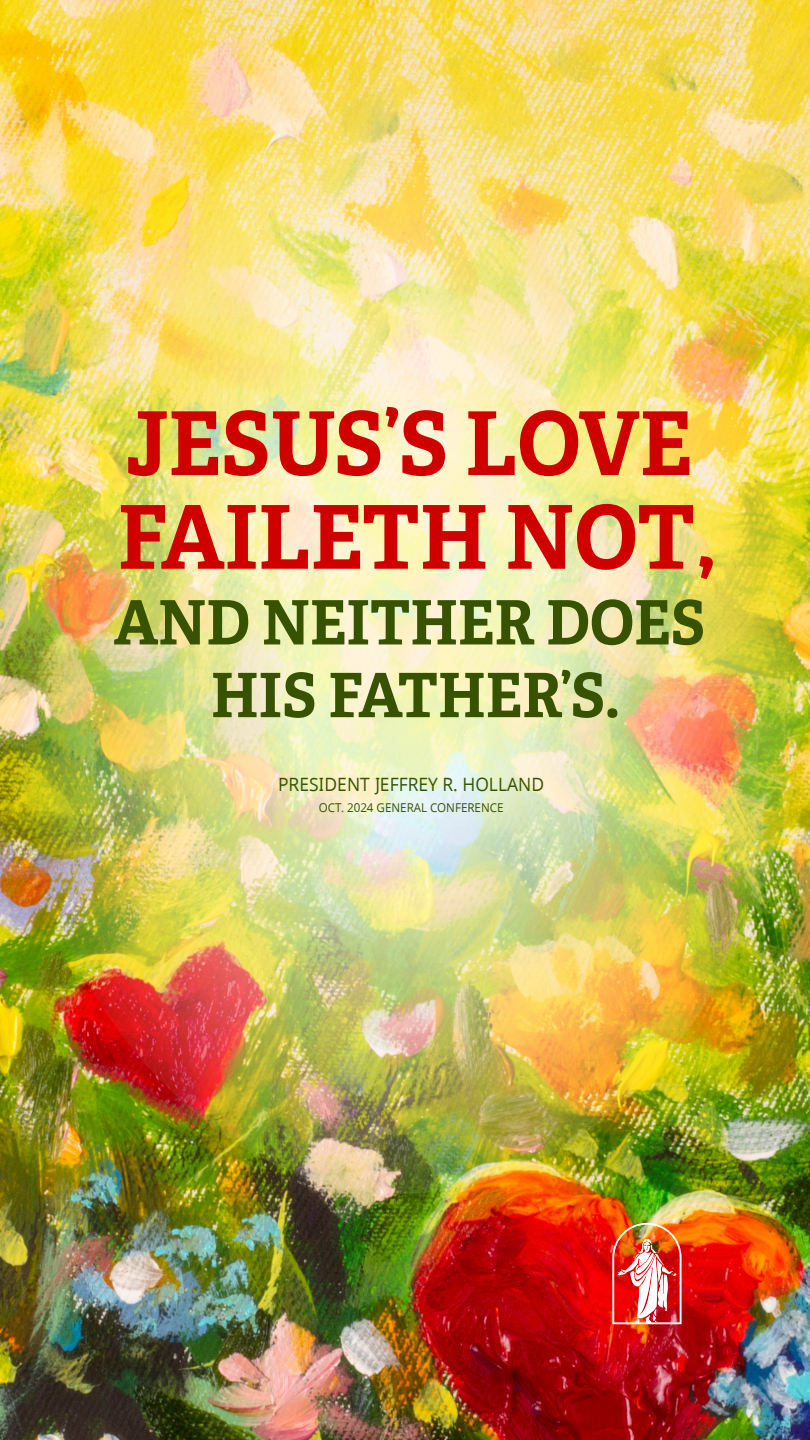
<style>
.page{position:relative;width:810px;height:1440px;background:#fff}
.page>*{position:absolute;margin:0;border:0;box-sizing:border-box;transform-origin:0 0}
.artcl13_p1_figure_image_aside_quote_firs{font:700 87.97px/93.8px "Helam Slablds Lat";color:#ce0100;scale:.95 1}
.artcl13_p1_figure_image_aside_quote_firs-2{font:700 61.2px/72.8px "Helam Slablds Lat";color:#375201;text-align:center;scale:.95 1}
.artcl13_p1_figure_image_aside_quote_cita{font:18.38px "Dots Solidlds Lat";color:#375201;scale:.95 1}
.artcl13_p1_figure_image_aside_quote_cita-2{font:12.15px "Dots Solidlds Lat";color:#375201;scale:.95 1}
</style>
<div class="page">
<img style="left:0;top:1194px;width:810px;height:246px">
<img style="left:612px;top:1223px;width:69px;height:101px">
<img style="left:0;top:0;width:810px;height:1194px">
<p class="artcl13_p1_figure_image_aside_quote_firs" style="left:118px;top:395px;width:631px">JESUS’S LOVE<br>FAILETH NOT,</p>
<p class="artcl13_p1_figure_image_aside_quote_firs-2" style="left:114px;top:585px;width:624px">AND NEITHER DOES<br>HIS FATHER’S.</p>
<p class="artcl13_p1_figure_image_aside_quote_cita" style="left:278px;top:771px;width:282px">PRESIDENT JEFFREY R. HOLLAND</p>
<p class="artcl13_p1_figure_image_aside_quote_cita-2" style="left:319px;top:798px;width:196px">OCT. 2024 GENERAL CONFERENCE</p>
</div>
